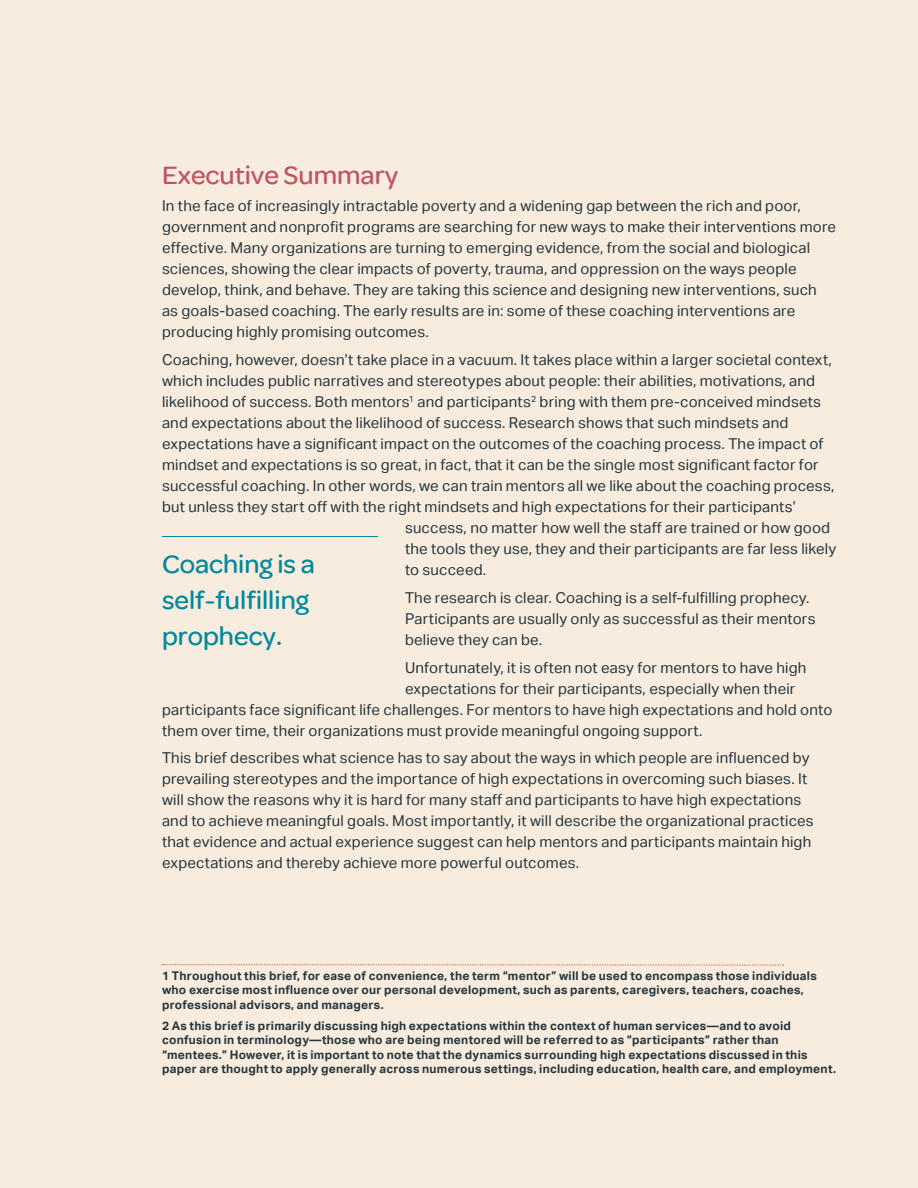
<style>
.page{position:relative;width:918px;height:1188px;background:#f7ecdd}
.page>*{position:absolute;margin:0;border:0;box-sizing:border-box;transform-origin:0 0}
.t1{font:500 27px/36px "Omnes";color:#00899d}
.t2{font:500 27px "Omnes";color:#c0535f}
.t3{font:15px/21px "Aktiv Grotesk";letter-spacing:.01em;color:#26353d}
.t4{font:700 12px/14.4px "Aktiv Grotesk";letter-spacing:.02em;color:#26353d}
</style>
<div class="page">
<svg style="left:162px;top:964px;width:622px;height:2px"></svg>
<hr style="left:162px;top:536px;width:216px;height:1px;background:#00899d">
<h1 class="t2" style="left:162px;top:159px;width:238px">Executive Summary</h1>
<p class="t3" style="left:162px;top:196px;width:676px">In the face of increasingly intractable poverty and a widening gap between the rich and poor, government and nonprofit programs are searching for new ways to make their interventions more effective. Many organizations are turning to emerging evidence, from the social and biological sciences, showing the clear impacts of poverty, trauma, and oppression on the ways people develop, think, and behave. They are taking this science and designing new interventions, such as goals-based coaching. The early results are in: some of these coaching interventions are producing highly promising outcomes.</p>
<p class="t3" style="left:162px;top:349px;width:671px">Coaching, however, doesn’t take place in a vacuum. It takes place within a larger societal context,</p>
<p class="t3" style="left:162px;top:370px;width:655px">which includes public narratives and stereotypes about people: their abilities, motivations, and</p>
<p class="t3" style="left:162px;top:391px;width:661px">likelihood of success. Both mentors<sup>1</sup> and participants<sup>2</sup> bring with them pre-conceived mindsets</p>
<p class="t3" style="left:162px;top:412px;width:628px">and expectations about the likelihood of success. Research shows that such mindsets and</p>
<p class="t3" style="left:162px;top:433px;width:663px">expectations have a significant impact on the outcomes of the coaching process. The impact of</p>
<p class="t3" style="left:162px;top:454px;width:658px">mindset and expectations is so great, in fact, that it can be the single most significant factor for</p>
<p class="t3" style="left:162px;top:475px;width:674px">successful coaching. In other words, we can train mentors all we like about the coaching process,</p>
<p class="t3" style="left:162px;top:496px;width:635px">but unless they start off with the right mindsets and high expectations for their participants’</p>
<p class="t3" style="left:405px;top:517px;width:427px">success, no matter how well the staff are trained or how good</p>
<p class="t3" style="left:405px;top:538px;width:433px">the tools they use, they and their participants are far less likely</p>
<p class="t3" style="left:405px;top:559px;width:83px">to succeed.</p>
<p class="t3" style="left:405px;top:587px;width:412px">The research is clear. Coaching is a self-fulfilling prophecy.<br>Participants are usually only as successful as their mentors believe they can be.</p>
<p class="t3" style="left:405px;top:657px;width:403px">Unfortunately, it is often not easy for mentors to have high</p>
<p class="t3" style="left:405px;top:678px;width:392px">expectations for their participants, especially when their</p>
<p class="t3" style="left:162px;top:699px;width:672px">participants face significant life challenges. For mentors to have high expectations and hold onto</p>
<p class="t3" style="left:162px;top:720px;width:542px">them over time, their organizations must provide meaningful ongoing support.</p>
<p class="t3" style="left:162px;top:748px;width:653px">This brief describes what science has to say about the ways in which people are influenced by prevailing stereotypes and the importance of high expectations in overcoming such biases. It will show the reasons why it is hard for many staff and participants to have high expectations and to achieve meaningful goals. Most importantly, it will describe the organizational practices that evidence and actual experience suggest can help mentors and participants maintain high expectations and thereby achieve more powerful outcomes.</p>
<h1 class="t1" style="left:162px;top:546px;width:154px">Coaching is a self-fulfilling prophecy.</h1>
<p class="t4" style="left:162px;top:969px;width:656px">1 Throughout this brief, for ease of convenience, the term “mentor” will be used to encompass those individuals who exercise most influence over our personal development, such as parents, caregivers, teachers, coaches, professional advisors, and managers.</p>
<p class="t4" style="left:162px;top:1018px;width:676px">2 As this brief is primarily discussing high expectations within the context of human services—and to avoid confusion in terminology—those who are being mentored will be referred to as “participants” rather than “mentees.” However, it is important to note that the dynamics surrounding high expectations discussed in this paper are thought to apply generally across numerous settings, including education, health care, and employment.</p>
</div>
